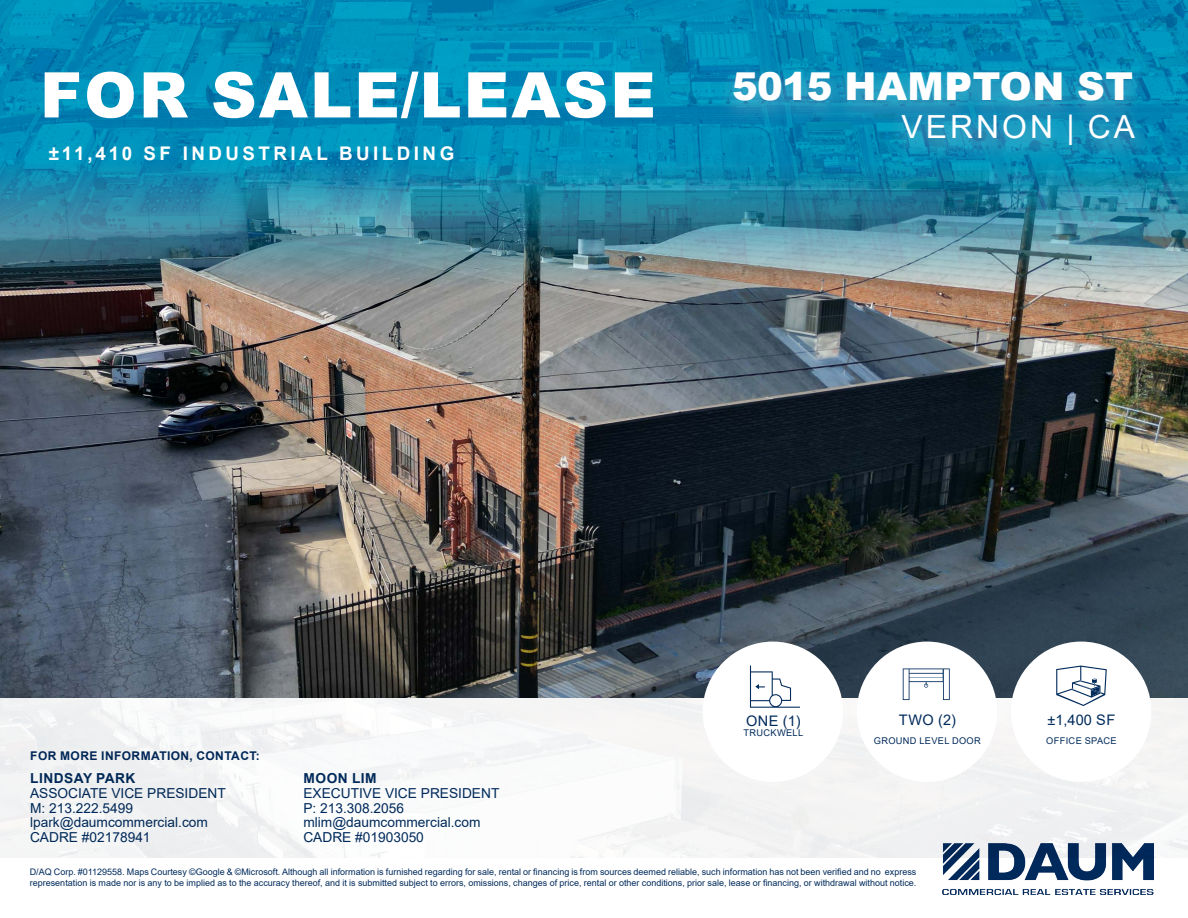
<style>
.page{position:relative;width:1188px;height:918px;background:#fff}
.page>*{position:absolute;margin:0;border:0;box-sizing:border-box;transform-origin:0 0}
.t1{font:900 63px "Arial";letter-spacing:.035em;color:#fff}
.t2{font:900 38.4px "Arial";letter-spacing:.015em;color:#fff}
.t3{font:31.95px "Arial";letter-spacing:.095em;color:#fff}
.t4{font:700 18.75px "Arial";letter-spacing:.185em;color:#fff}
.t5{font:14.55px "Arial";letter-spacing:.035em;color:#002b5c}
.t6{font:13.8px/14.9px "Arial";color:#002b5c}
.t7{font:700 13.8px "Arial";letter-spacing:.035em;color:#002b5c}
.t8{font:700 12px "Arial";letter-spacing:.035em;color:#00295c}
.t9{font:9.3px "Arial";letter-spacing:.035em;color:#002b5c}
.t10{font:9px/10.8px "Arial";color:#002b5c}
</style>
<div class="page">
<img style="left:942px;top:858px;width:212px;height:37px">
<img style="left:0;top:698px;width:1188px;height:160px">
<img style="left:0;top:414px;width:1188px;height:284px">
<img style="left:0;top:0;width:1188px;height:414px">
<div style="left:715px;top:62px;width:438px;height:110px;background:#a1bdd4;opacity:.28"></div>
<div style="left:857px;top:642px;width:140px;height:140px;background:#fff;border-radius:50%"></div>
<div style="left:703px;top:642px;width:140px;height:140px;background:#fff;border-radius:50%"></div>
<div style="left:1011px;top:642px;width:140px;height:140px;background:#fff;border-radius:50%"></div>
<svg style="left:1056px;top:666px;width:51px;height:40px"></svg>
<svg style="left:903px;top:668px;width:47px;height:32px"></svg>
<svg style="left:750px;top:666px;width:50px;height:42px"></svg>
<p class="t1" style="left:40px;top:49px;width:617px">FOR SALE/LEASE</p>
<p class="t4" style="left:49px;top:140px;width:407px">±11,410 SF INDUSTRIAL BUILDING</p>
<p class="t2" style="left:732px;top:58px;width:403px">5015 HAMPTON ST</p>
<p class="t3" style="left:902px;top:105px;width:235px">VERNON | CA</p>
<h3 class="t8" style="left:30px;top:747px;width:231px">FOR MORE INFORMATION, CONTACT:</h3>
<h3 class="t7" style="left:30px;top:768px;width:107px">LINDSAY PARK</h3>
<h3 class="t6" style="left:30px;top:785px;width:197px">ASSOCIATE VICE PRESIDENT<br>M: 213.222.5499 lpark@daumcommercial.com<br>CADRE #02178941</h3>
<h3 class="t7" style="left:304px;top:768px;width:75px">MOON LIM</h3>
<h3 class="t6" style="left:303px;top:785px;width:198px">EXECUTIVE VICE PRESIDENT<br>P: 213.308.2056 mlim@daumcommercial.com<br>CADRE #01903050</h3>
<p class="t5" style="left:746px;top:711px;width:56px">ONE (1)</p>
<p class="t9" style="left:744px;top:726px;width:61px">TRUCKWELL</p>
<p class="t5" style="left:899px;top:710px;width:58px">TWO (2)</p>
<p class="t9" style="left:874px;top:734px;width:109px">GROUND LEVEL DOOR</p>
<p class="t5" style="left:1048px;top:710px;width:69px">±1,400 SF</p>
<p class="t9" style="left:1046px;top:734px;width:72px">OFFICE SPACE</p>
<p class="t10" style="left:30px;top:867px;width:888px">D/AQ Corp. #01129558. Maps Courtesy ©Google &amp; ©Microsoft. Although all information is furnished regarding for sale, rental or financing is from sources deemed reliable, such information has not been verified and no express representation is made nor is any to be implied as to the accuracy thereof, and it is submitted subject to errors, omissions, changes of price, rental or other conditions, prior sale, lease or financing, or withdrawal without notice.</p>
</div>
